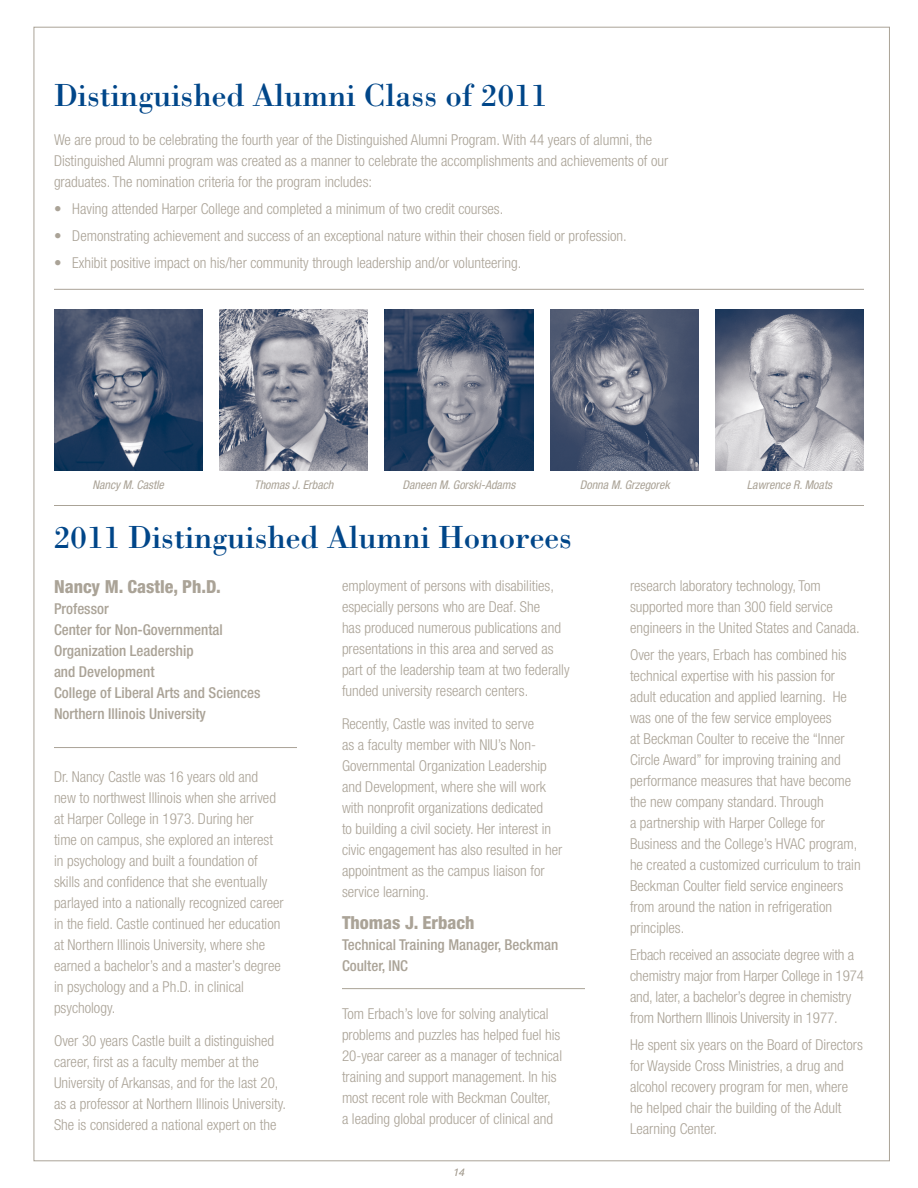
<style>
.page{position:relative;width:918px;height:1188px;background:#fff}
.page>*{position:absolute;margin:0;border:0;box-sizing:border-box;transform-origin:0 0}
.t1{font:33px "Bodoni";color:#004689}
.t2{font:800 condensed 18px "Helvetica Neue LT Std";color:#aaa397}
.t3{font:300 condensed 15px/21px "Helvetica Neue LT Std";color:#aaa397}
.t4{font:500 condensed 15px/21px "Helvetica Neue LT Std";color:#aaa397}
.t5{font:italic condensed 12px "Helvetica Neue LT Std";color:#aaa397}
.t6{font:italic 300 10.5px "Helvetica Neue LT Std";color:#aaa397}
</style>
<div class="page">
<hr style="left:54px;top:289px;width:810px;height:1px;background:#aaa397">
<hr style="left:54px;top:747px;width:243px;height:1px;background:#aaa397">
<hr style="left:342px;top:988px;width:243px;height:1px;background:#aaa397">
<hr style="left:54px;top:505px;width:810px;height:1px;background:#aaa397">
<img style="left:54px;top:309px;width:148px;height:162px">
<img style="left:219px;top:309px;width:149px;height:162px">
<img style="left:385px;top:309px;width:148px;height:162px">
<img style="left:550px;top:309px;width:149px;height:162px">
<img style="left:716px;top:309px;width:148px;height:162px">
<h1 class="t1" style="left:54px;top:75px;width:495px">Distinguished Alumni Class of 2011</h1>
<p class="t3" style="left:54px;top:129px;width:616px">We are proud to be celebrating the fourth year of the Distinguished Alumni Program. With 44 years of alumni, the<br>Distinguished Alumni program was created as a manner to celebrate the accomplishments and achievements of our graduates. The nomination criteria for the program includes:</p>
<p class="t3" style="left:54px;top:198px;width:451px">• Having attended Harper College and completed a minimum of two credit courses.</p>
<p class="t3" style="left:54px;top:225px;width:574px">• Demonstrating achievement and success of an exceptional nature within their chosen field or profession.</p>
<p class="t3" style="left:54px;top:252px;width:469px">• Exhibit positive impact on his/her community through leadership and/or volunteering.</p>
<p class="t5" style="left:93px;top:477px;width:73px">Nancy M. Castle</p>
<p class="t5" style="left:254px;top:477px;width:81px">Thomas J. Erbach</p>
<p class="t5" style="left:402px;top:477px;width:115px">Daneen M. Gorski-Adams</p>
<p class="t5" style="left:580px;top:477px;width:92px">Donna M. Grzegorek</p>
<p class="t5" style="left:747px;top:477px;width:87px">Lawrence R. Moats</p>
<h1 class="t1" style="left:54px;top:517px;width:520px">2011 Distinguished Alumni Honorees</h1>
<p class="t2" style="left:54px;top:576px;width:168px">Nancy M. Castle, Ph.D.</p>
<p class="t4" style="left:54px;top:598px;width:208px">Professor<br>Center for Non-Governmental<br>Organization Leadership<br>and Development<br>College of Liberal Arts and Sciences<br>Northern Illinois University</p>
<p class="t3" style="left:342px;top:575px;width:229px">employment of persons with disabilities, especially persons who are Deaf. She<br>has produced numerous publications and presentations in this area and served as part of the leadership team at two federally funded university research centers.</p>
<p class="t3" style="left:342px;top:713px;width:222px">Recently, Castle was invited to serve<br>as a faculty member with NIU’s Non-Governmental Organization Leadership and Development, where she will work with nonprofit organizations dedicated<br>to building a civil society. Her interest in civic engagement has also resulted in her appointment as the campus liaison for service learning.</p>
<p class="t2" style="left:342px;top:911px;width:134px">Thomas J. Erbach</p>
<p class="t4" style="left:342px;top:934px;width:218px">Technical Training Manager, Beckman<br>Coulter, INC</p>
<p class="t3" style="left:342px;top:1003px;width:222px">Tom Erbach’s love for solving analytical problems and puzzles has helped fuel his 20-year career as a manager of technical training and support management. In his most recent role with Beckman Coulter,<br>a leading global producer of clinical and</p>
<p class="t3" style="left:54px;top:766px;width:231px">Dr. Nancy Castle was 16 years old and new to northwest Illinois when she arrived at Harper College in 1973. During her<br>time on campus, she explored an interest in psychology and built a foundation of skills and confidence that she eventually parlayed into a nationally recognized career in the field. Castle continued her education at Northern Illinois University, where she earned a bachelor’s and a master’s degree in psychology and a Ph.D. in clinical psychology.</p>
<p class="t3" style="left:54px;top:1030px;width:234px">Over 30 years Castle built a distinguished career, first as a faculty member at the University of Arkansas, and for the last 20, as a professor at Northern Illinois University.<br>She is considered a national expert on the</p>
<p class="t6" style="left:453px;top:1166px;width:13px">14</p>
<p class="t3" style="left:630px;top:575px;width:231px">research laboratory technology, Tom supported more than 300 field service engineers in the United States and Canada.</p>
<p class="t3" style="left:630px;top:644px;width:232px">Over the years, Erbach has combined his technical expertise with his passion for adult education and applied learning. He was one of the few service employees<br>at Beckman Coulter to receive the “Inner Circle Award” for improving training and performance measures that have become the new company standard. Through<br>a partnership with Harper College for Business and the College’s HVAC program, he created a customized curriculum to train Beckman Coulter field service engineers from around the nation in refrigeration principles.</p>
<p class="t3" style="left:630px;top:944px;width:235px">Erbach received an associate degree with a chemistry major from Harper College in 1974 and, later, a bachelor’s degree in chemistry from Northern Illinois University in 1977.</p>
<p class="t3" style="left:630px;top:1034px;width:234px">He spent six years on the Board of Directors for Wayside Cross Ministries, a drug and alcohol recovery program for men, where he helped chair the building of the Adult Learning Center.</p>
</div>
